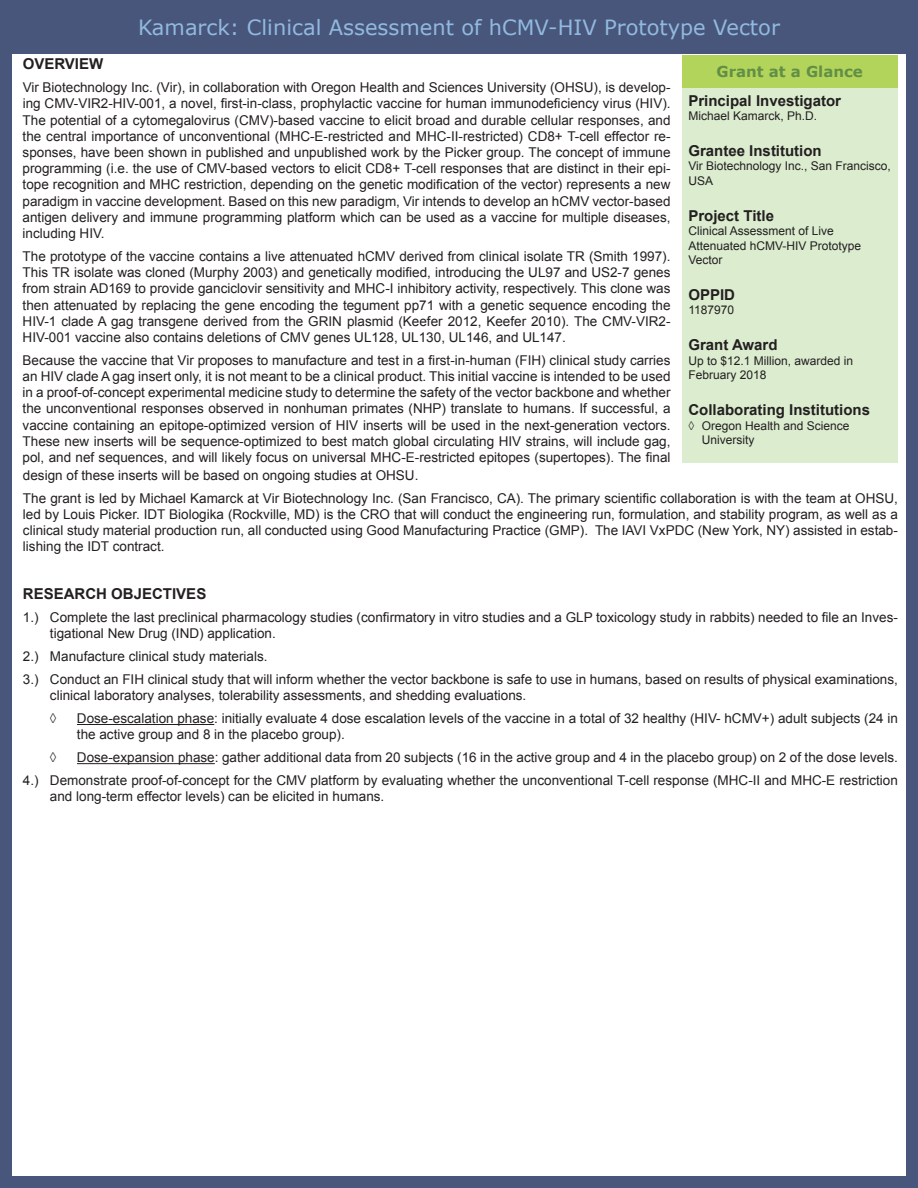
<style>
.page{position:relative;width:918px;height:1188px;background:#fff}
.page>*{position:absolute;margin:0;border:0;box-sizing:border-box;transform-origin:0 0}
.t1{font:21px "Verdana";color:#92b9df}
.t2{font:700 15px "Arial";color:#231f20}
.t3{font:700 15px "Verdana";color:#628f46}
.t4{font:13.5px/16.2px "Arial";color:#231f20}
.t5{font:12px/14.4px "Arial";color:#231f20}
</style>
<div class="page">
<div style="left:0;top:0;width:918px;height:54px;background:#48567b"></div>
<div style="left:0;top:0;width:918px;height:1188px;border:12px solid #48567b"></div>
<div style="left:682px;top:88px;width:216px;height:374px;background:#dbeccf"></div>
<div style="left:682px;top:55px;width:216px;height:32px;background:#b2d45b"></div>
<hr style="left:77px;top:724px;width:137px;height:1px;background:#231f20">
<hr style="left:77px;top:763px;width:138px;height:1px;background:#231f20">
<h1 class="t1" style="left:138px;top:14px;width:643px">Kamarck: Clinical Assessment of hCMV-HIV Prototype Vector</h1>
<p class="t2" style="left:23px;top:54px;width:82px">OVERVIEW</p>
<p class="t4" style="left:23px;top:79px;width:649px;text-align:justify">Vir Biotechnology Inc. (Vir), in collaboration with Oregon Health and Sciences University (OHSU), is develop&shy;ing CMV-VIR2-HIV-001, a novel, first-in-class, prophylactic vaccine for human immunodeficiency virus (HIV).<br>The potential of a cytomegalovirus (CMV)-based vaccine to elicit broad and durable cellular responses, and the central importance of unconventional (MHC-E-restricted and MHC-II-restricted) CD8+ T-cell effector re&shy;sponses, have been shown in published and unpublished work by the Picker group. The concept of immune programming (i.e. the use of CMV-based vectors to elicit CD8+ T-cell responses that are distinct in their epi&shy;tope recognition and MHC restriction, depending on the genetic modification of the vector) represents a new paradigm in vaccine development. Based on this new paradigm, Vir intends to develop an hCMV vector-based antigen delivery and immune programming platform which can be used as a vaccine for multiple diseases, including HIV.</p>
<p class="t4" style="left:23px;top:248px;width:649px;text-align:justify">The prototype of the vaccine contains a live attenuated hCMV derived from clinical isolate TR (Smith 1997).<br>This TR isolate was cloned (Murphy 2003) and genetically modified, introducing the UL97 and US2-7 genes from strain AD169 to provide ganciclovir sensitivity and MHC-I inhibitory activity, respectively. This clone was then attenuated by replacing the gene encoding the tegument pp71 with a genetic sequence encoding the HIV-1 clade A gag transgene derived from the GRIN plasmid (Keefer 2012, Keefer 2010). The CMV-VIR2- HIV-001 vaccine also contains deletions of CMV genes UL128, UL130, UL146, and UL147.</p>
<p class="t4" style="left:23px;top:352px;width:649px;text-align:justify">Because the vaccine that Vir proposes to manufacture and test in a first-in-human (FIH) clinical study carries an HIV clade A gag insert only, it is not meant to be a clinical product. This initial vaccine is intended to be used in a proof-of-concept experimental medicine study to determine the safety of the vector backbone and whether the unconventional responses observed in nonhuman primates (NHP) translate to humans. If successful, a vaccine containing an epitope-optimized version of HIV inserts will be used in the next-generation vectors.<br>These new inserts will be sequence-optimized to best match global circulating HIV strains, will include gag, pol, and nef sequences, and will likely focus on universal MHC-E-restricted epitopes (supertopes). The final</p>
<p class="t4" style="left:23px;top:464px;width:877px;line-height:23px">design of these inserts will be based on ongoing studies at OHSU.<br>The grant is led by Michael Kamarck at Vir Biotechnology Inc. (San Francisco, CA). The primary scientific collaboration is with the team at OHSU,</p>
<p class="t4" style="left:23px;top:506px;width:876px;text-align:justify">led by Louis Picker. IDT Biologika (Rockville, MD) is the CRO that will conduct the engineering run, formulation, and stability program, as well as a clinical study material production run, all conducted using Good Manufacturing Practice (GMP). The IAVI VxPDC (New York, NY) assisted in estab&shy;lishing the IDT contract.</p>
<p class="t2" style="left:23px;top:584px;width:185px">RESEARCH OBJECTIVES</p>
<p class="t4" style="left:50px;top:609px;width:850px;text-indent:-27px">1.) Complete the last preclinical pharmacology studies (confirmatory in vitro studies and a GLP toxicology study in rabbits) needed to file an Inves&shy;tigational New Drug (IND) application.</p>
<p class="t4" style="left:23px;top:645px;width:877px;line-height:23px">2.) Manufacture clinical study materials.<br>3.) Conduct an FIH clinical study that will inform whether the vector backbone is safe to use in humans, based on results of physical examinations,</p>
<p class="t4" style="left:50px;top:684px;width:478px;line-height:23px">clinical laboratory analyses, tolerability assessments, and shedding evaluations. ◊</p>
<p class="t3" style="left:717px;top:62px;width:148px">Grant at a Glance</p>
<p class="t2" style="left:688px;top:90px;width:154px">Principal Investigator</p>
<p class="t5" style="left:688px;top:109px;width:130px">Michael Kamarck, Ph.D.</p>
<p class="t2" style="left:688px;top:141px;width:135px">Grantee Institution</p>
<p class="t5" style="left:688px;top:159px;width:204px">Vir Biotechnology Inc., San Francisco,<br>USA</p>
<p class="t2" style="left:688px;top:206px;width:87px">Project Title</p>
<p class="t5" style="left:688px;top:224px;width:174px">Clinical Assessment of Live<br>Attenuated hCMV-HIV Prototype<br>Vector</p>
<p class="t2" style="left:688px;top:285px;width:48px">OPPID</p>
<p class="t5" style="left:688px;top:303px;width:47px">1187970</p>
<p class="t2" style="left:688px;top:335px;width:91px">Grant Award</p>
<p class="t5" style="left:688px;top:353px;width:166px">Up to $12.1 Million, awarded in<br>February 2018</p>
<p class="t2" style="left:688px;top:400px;width:183px">Collaborating Institutions</p>
<p class="t5" style="left:702px;top:418px;width:149px;text-indent:-14px">◊ Oregon Health and Science<br>University</p>
<p class="t4" style="left:77px;top:710px;width:823px">Dose-escalation phase: initially evaluate 4 dose escalation levels of the vaccine in a total of 32 healthy (HIV- hCMV+) adult subjects (24 in the active group and 8 in the placebo group).</p>
<p class="t4" style="left:23px;top:746px;width:877px;line-height:23px;text-align:right">Dose-expansion phase: gather additional data from 20 subjects (16 in the active group and 4 in the placebo group) on 2 of the dose levels.<br>4.) Demonstrate proof-of-concept for the CMV platform by evaluating whether the unconventional T-cell response (MHC-II and MHC-E restriction</p>
<p class="t4" style="left:50px;top:789px;width:336px">and long-term effector levels) can be elicited in humans.</p>
<p class="t4" style="left:50px;top:750px;width:8px">◊</p>
</div>
